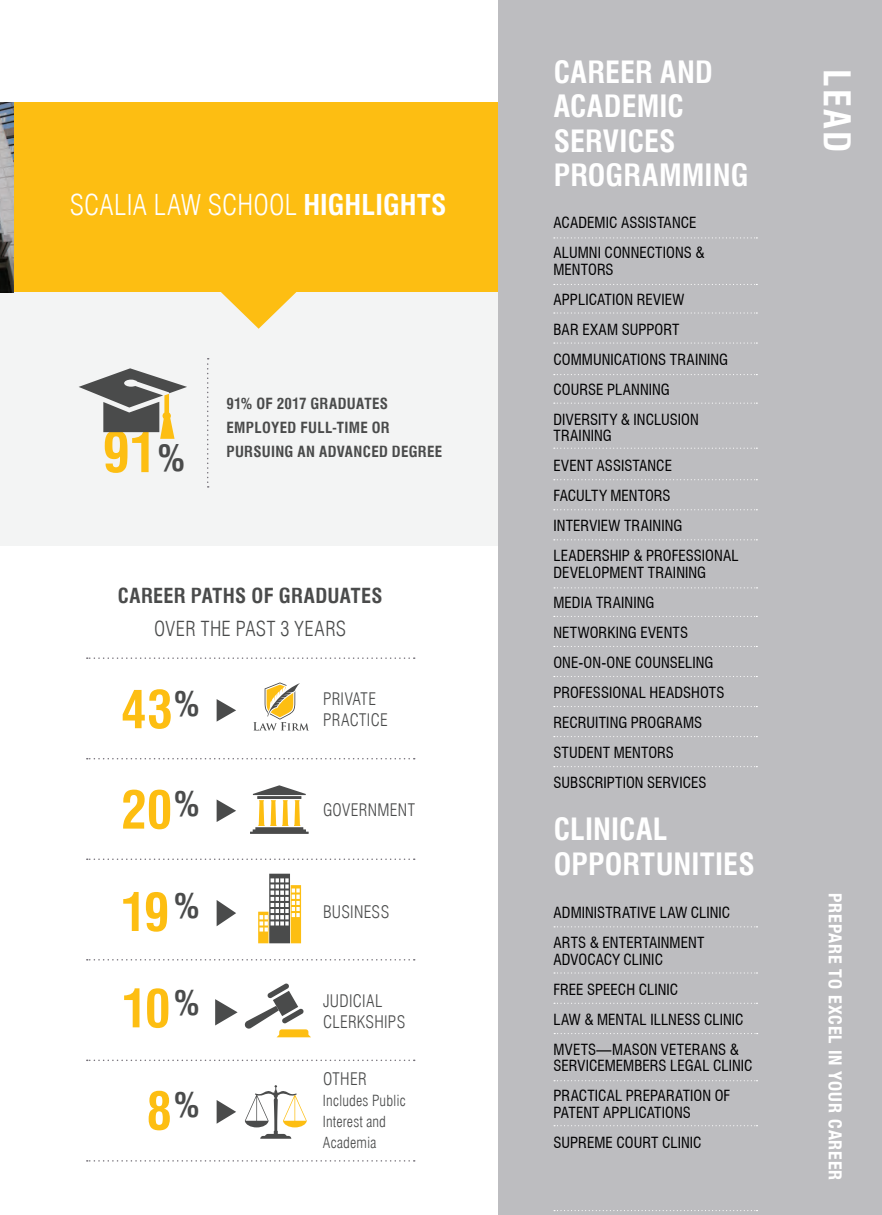
<style>
.page{position:relative;width:882px;height:1215px;background:#fff}
.page>*{position:absolute;margin:0;border:0;box-sizing:border-box;transform-origin:0 0}
.t1{font:700 condensed 55.05px "Swiss 721 BT";color:#fdbe12}
.t2{font:700 condensed 51.6px/101.4px "Swiss 721 BT";letter-spacing:-.025em;color:#fdbe12;text-align:justify}
.t3{font:700 condensed 36px "Swiss 721 BT";color:#fff}
.t4{font:700 condensed 30px/34.5px "Swiss 721 BT";letter-spacing:.005em;color:#fff}
.t5{font:300 condensed 28.05px "Swiss 721 BT";letter-spacing:.005em;color:#fff}
.t6{font:700 condensed 20.25px "Swiss 721 BT";letter-spacing:.01em;color:#4a4b4b}
.t7{font:300 condensed 20.25px "Swiss 721 BT";letter-spacing:.02em;color:#4a4b4b}
.t8{font:700 condensed 18px "Helvetica Neue";letter-spacing:.05em;color:#fff}
.t9{font:300 condensed 16.95px/20.9px "Swiss 721 BT";letter-spacing:.02em;color:#4a4b4b}
.t10{font:condensed 15px/30px "Swiss 721 BT";letter-spacing:.005em;color:#000001}
.t11{font:700 condensed 15px/24px "Swiss 721 BT";letter-spacing:.02em;color:#4a4b4b}
.t12{font:300 condensed 15px/21px "Swiss 721 BT";letter-spacing:.005em;color:#4a4b4b}
.s1{font-weight:700}
.s2{font-size:36px;color:#4a4b4b}
</style>
<div class="page">
<div style="left:0;top:133px;width:512px;height:413px;background:#f3f4f4"></div>
<div style="left:14px;top:103px;width:498px;height:189px;background:#fdbe12"></div>
<img style="left:0;top:103px;width:14px;height:189px">
<svg style="left:221px;top:292px;width:76px;height:37px"></svg>
<div style="left:499px;top:0;width:383px;height:1215px;background:#bdbdc0"></div>
<svg style="left:79px;top:368px;width:108px;height:71px"></svg>
<svg style="left:207px;top:358px;width:2px;height:130px"></svg>
<svg style="left:87px;top:657px;width:328px;height:2px"></svg>
<svg style="left:87px;top:859px;width:328px;height:1px"></svg>
<svg style="left:87px;top:758px;width:328px;height:1px"></svg>
<svg style="left:87px;top:959px;width:328px;height:2px"></svg>
<svg style="left:87px;top:1060px;width:328px;height:1px"></svg>
<svg style="left:87px;top:1160px;width:328px;height:2px"></svg>
<svg style="left:217px;top:699px;width:19px;height:23px"></svg>
<svg style="left:245px;top:1085px;width:62px;height:54px"></svg>
<svg style="left:217px;top:799px;width:19px;height:23px"></svg>
<svg style="left:217px;top:900px;width:19px;height:26px"></svg>
<svg style="left:215px;top:999px;width:23px;height:27px"></svg>
<svg style="left:217px;top:1100px;width:19px;height:24px"></svg>
<svg style="left:250px;top:785px;width:59px;height:49px"></svg>
<svg style="left:258px;top:874px;width:43px;height:69px"></svg>
<svg style="left:244px;top:983px;width:67px;height:54px"></svg>
<svg style="left:253px;top:682px;width:56px;height:49px"></svg>
<svg style="left:554px;top:237px;width:203px;height:1px"></svg>
<svg style="left:554px;top:284px;width:203px;height:1px"></svg>
<svg style="left:554px;top:312px;width:203px;height:2px"></svg>
<svg style="left:554px;top:343px;width:203px;height:1px"></svg>
<svg style="left:554px;top:374px;width:203px;height:1px"></svg>
<svg style="left:554px;top:403px;width:203px;height:1px"></svg>
<svg style="left:554px;top:448px;width:203px;height:1px"></svg>
<svg style="left:554px;top:479px;width:203px;height:1px"></svg>
<svg style="left:554px;top:509px;width:203px;height:1px"></svg>
<svg style="left:554px;top:539px;width:203px;height:1px"></svg>
<svg style="left:554px;top:616px;width:203px;height:1px"></svg>
<svg style="left:554px;top:587px;width:203px;height:1px"></svg>
<svg style="left:554px;top:646px;width:203px;height:1px"></svg>
<svg style="left:554px;top:676px;width:203px;height:1px"></svg>
<svg style="left:554px;top:706px;width:203px;height:1px"></svg>
<svg style="left:554px;top:926px;width:203px;height:1px"></svg>
<svg style="left:554px;top:972px;width:203px;height:2px"></svg>
<svg style="left:554px;top:1003px;width:203px;height:1px"></svg>
<svg style="left:554px;top:1033px;width:203px;height:1px"></svg>
<svg style="left:554px;top:1080px;width:203px;height:1px"></svg>
<svg style="left:554px;top:1210px;width:203px;height:1px"></svg>
<svg style="left:554px;top:736px;width:203px;height:1px"></svg>
<svg style="left:554px;top:766px;width:203px;height:1px"></svg>
<svg style="left:554px;top:1125px;width:203px;height:1px"></svg>
<h3 class="t5" style="left:70px;top:188px;width:378px">SCALIA LAW SCHOOL <span class="s1">HIGHLIGHTS</span></h3>
<h1 class="t1" style="left:102px;top:419px;width:84px">91<span class="s2">%</span></h1>
<p class="t11" style="left:226px;top:391px;width:217px">91% OF 2017 GRADUATES<br>EMPLOYED FULL-TIME OR<br>PURSUING AN ADVANCED DEGREE</p>
<h3 class="t6" style="left:118px;top:583px;width:266px">CAREER PATHS OF GRADUATES</h3>
<h3 class="t7" style="left:154px;top:616px;width:193px">OVER THE PAST 3 YEARS</h3>
<h2 class="t2" style="left:121px;top:659px;width:80px">43<sup>% </sup>20<sup>% </sup>19<sup>%</sup></h2>
<h2 class="t2" style="left:122px;top:957px;width:79px;line-height:102.3px;text-align:center">10<sup>%<br></sup>8<sup>%</sup></h2>
<p class="t9" style="left:323px;top:688px;width:66px">PRIVATE<br>PRACTICE</p>
<p class="t9" style="left:323px;top:799px;width:93px">GOVERNMENT</p>
<p class="t9" style="left:323px;top:902px;width:68px">BUSINESS</p>
<p class="t9" style="left:323px;top:990px;width:84px">JUDICIAL<br>CLERKSHIPS</p>
<p class="t9" style="left:323px;top:1069px;width:45px">OTHER</p>
<p class="t12" style="left:323px;top:1090px;width:85px">Includes Public<br>Interest and<br>Academia</p>
<h3 class="t4" style="left:553px;top:55px;width:196px">CAREER AND<br>ACADEMIC<br>SERVICES<br>PROGRAMMING</h3>
<p class="t10" style="left:553px;top:208px;width:153px">ACADEMIC ASSISTANCE<br>ALUMNI CONNECTIONS &amp;</p>
<p class="t10" style="left:553px;top:254px;width:176px">MENTORS<br>APPLICATION REVIEW<br>BAR EXAM SUPPORT<br>COMMUNICATIONS TRAINING<br>COURSE PLANNING<br>DIVERSITY &amp; INCLUSION</p>
<p class="t10" style="left:553px;top:421px;width:187px">TRAINING<br>EVENT ASSISTANCE<br>FACULTY MENTORS<br>INTERVIEW TRAINING<br>LEADERSHIP &amp; PROFESSIONAL</p>
<p class="t10" style="left:553px;top:557px;width:172px">DEVELOPMENT TRAINING<br>MEDIA TRAINING<br>NETWORKING EVENTS<br>ONE-ON-ONE COUNSELING<br>PROFESSIONAL HEADSHOTS<br>RECRUITING PROGRAMS<br>STUDENT MENTORS<br>SUBSCRIPTION SERVICES</p>
<h3 class="t4" style="left:553px;top:812px;width:203px">CLINICAL<br>OPPORTUNITIES</h3>
<p class="t10" style="left:553px;top:898px;width:178px">ADMINISTRATIVE LAW CLINIC<br>ARTS &amp; ENTERTAINMENT</p>
<p class="t10" style="left:553px;top:944px;width:192px">ADVOCACY CLINIC<br>FREE SPEECH CLINIC<br>LAW &amp; MENTAL ILLNESS CLINIC<br>MVETS—MASON VETERANS &amp;</p>
<p class="t10" style="left:553px;top:1051px;width:201px">SERVICEMEMBERS LEGAL CLINIC<br>PRACTICAL PREPARATION OF</p>
<p class="t10" style="left:553px;top:1097px;width:150px">PATENT APPLICATIONS<br>SUPREME COURT CLINIC</p>
<h3 class="t3" style="left:858px;top:69px;width:85px;rotate:90deg">LEAD</h3>
<p class="t8" style="left:850px;top:893px;width:289px;rotate:90deg">PREPARE TO EXCEL IN YOUR CAREER</p>
</div>
